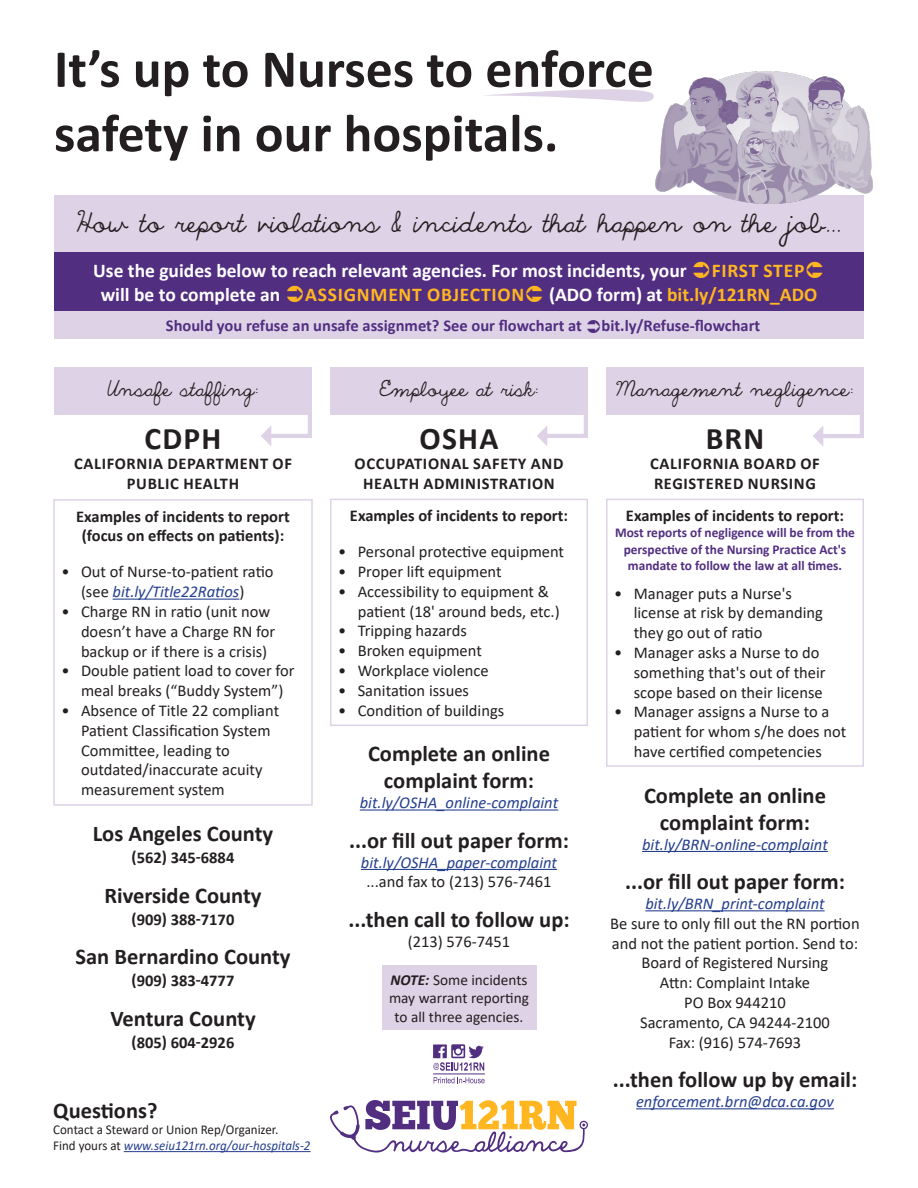
<style>
.page{position:relative;width:918px;height:1188px;background:#fff}
.page>*{position:absolute;margin:0;border:0;box-sizing:border-box;transform-origin:0 0}
.t1{font:700 53.7px/64.5px "Calibri";color:#231f20}
.t2{font:700 31.5px "Calibri";letter-spacing:.04em;color:#231f20}
.t3{font:24px "The Only Exception";color:#231f20}
.t4{font:700 22.5px/27px "Calibri";color:#231f20;text-align:center}
.t5{font:700 19.5px "Calibri";color:#fff}
.t6{font:700 19.5px "Calibri";letter-spacing:.04em;color:#ffb620}
.t7{font:700 19.5px "Calibri";color:#ffb620}
.t8{font:18px "The Only Exception";color:#231f20}
.t9{font:16.5px/19.8px "Calibri";color:#231f20}
.t10{font:700 16.5px/19.8px "Calibri";color:#231f20;text-align:center}
.t11{font:italic 16.5px "Calibri";color:#253f8e}
.t12{font:700 16.5px/19.8px "Calibri";letter-spacing:.04em;color:#231f20;text-align:center}
.t13{font:700 16.5px "Calibri";color:#522e81}
.t14{font:15.3px/18.3px "Calibri";color:#231f20;text-align:center}
.t15{font:700 13.5px/16.2px "Calibri";color:#522e81;text-align:center}
.t16{font:italic 13.5px "Calibri";color:#253f8e;scale:.96 1}
.t17{font:13.5px "Calibri";color:#231f20;scale:.96 1}
.s1{color:#fff}
.s2{font-style:italic;color:#253f8e}
.s3{font-style:normal;color:#231f20}
.s4{font-weight:700;font-style:italic}
</style>
<div class="page">
<div style="left:54px;top:195px;width:810px;height:57px;background:#ded2e6"></div>
<hr style="left:124px;top:1151px;width:187px;height:1px;background:#253f8e">
<hr style="left:433px;top:1074px;width:52px;height:1px;background:#522e81">
<svg style="left:434px;top:1077px;width:51px;height:6px"></svg>
<svg style="left:433px;top:1044px;width:51px;height:27px"></svg>
<svg style="left:330px;top:1100px;width:258px;height:53px"></svg>
<div style="left:606px;top:367px;width:258px;height:48px;background:#ded2e6"></div>
<div style="left:54px;top:367px;width:258px;height:48px;background:#ded2e6"></div>
<div style="left:330px;top:367px;width:258px;height:48px;background:#ded2e6"></div>
<hr style="left:113px;top:599px;width:126px;height:1px;background:#253f8e">
<div style="left:53px;top:499px;width:260px;height:307px;border:2px solid #ded2e6"></div>
<div style="left:330px;top:499px;width:258px;height:227px;border:2px solid #ded2e6"></div>
<div style="left:606px;top:499px;width:258px;height:268px;border:2px solid #ded2e6"></div>
<hr style="left:360px;top:809px;width:198px;height:2px;background:#253f8e">
<hr style="left:361px;top:869px;width:196px;height:1px;background:#253f8e">
<hr style="left:642px;top:851px;width:186px;height:1px;background:#253f8e">
<hr style="left:645px;top:910px;width:180px;height:1px;background:#253f8e">
<hr style="left:636px;top:1108px;width:198px;height:1px;background:#253f8e">
<div style="left:382px;top:965px;width:154px;height:65px;background:#ded2e6"></div>
<svg style="left:485px;top:89px;width:169px;height:13px"></svg>
<div style="left:54px;top:252px;width:810px;height:59px;background:#522e81"></div>
<img style="left:655px;top:71px;width:218px;height:133px">
<div style="left:54px;top:311px;width:810px;height:28px;background:#ded2e6"></div>
<svg style="left:261px;top:415px;width:51px;height:31px"></svg>
<svg style="left:537px;top:415px;width:51px;height:31px"></svg>
<svg style="left:813px;top:415px;width:51px;height:31px"></svg>
<p class="t1" style="left:54px;top:36px;width:601px">It’s up to Nurses to enforce safety in our hospitals.</p>
<p class="t3" style="left:77px;top:210px;width:766px">How to report violations &amp; incidents that happen on the job…</p>
<p class="t5" style="left:93px;top:256px;width:595px">Use the guides below to reach relevant agencies. For most incidents, your</p>
<p class="t6" style="left:712px;top:256px;width:94px">FIRST STEP</p>
<p class="t5" style="left:101px;top:280px;width:181px">will be to complete an</p>
<p class="t6" style="left:305px;top:280px;width:221px">ASSIGNMENT OBJECTION</p>
<p class="t7" style="left:549px;top:280px;width:270px"><span class="s1">(ADO form) at</span> bit.ly/121RN_ADO</p>
<p class="t13" style="left:166px;top:314px;width:596px">Should you refuse an unsafe assignmet? See our flowchart at bit.ly/Refuse-flowchart</p>
<p class="t8" style="left:107px;top:380px;width:153px">Unsafe staffing:</p>
<p class="t8" style="left:379px;top:380px;width:161px">Employee at risk:</p>
<p class="t8" style="left:616px;top:380px;width:239px">Management negligence:</p>
<p class="t2" style="left:145px;top:417px;width:78px">CDPH</p>
<p class="t12" style="left:74px;top:454px;width:219px">CALIFORNIA DEPARTMENT OF<br>PUBLIC HEALTH</p>
<p class="t10" style="left:76px;top:506px;width:215px">Examples of incidents to report (focus on effects on patients):</p>
<p class="t9" style="left:62px;top:562px;width:214px;text-align:center">• Out of Nurse-to-patient ratio (see <span class="s2">bit.ly/Title22Ratios</span>)</p>
<p class="t9" style="left:81px;top:601px;width:196px;text-indent:-20px">• Charge RN in ratio (unit now doesn’t have a Charge RN for backup or if there is a crisis)</p>
<p class="t9" style="left:62px;top:661px;width:235px;text-align:center">• Double patient load to cover for meal breaks (“Buddy System”)</p>
<p class="t9" style="left:81px;top:700px;width:200px;text-indent:-20px">• Absence of Title 22 compliant<br>Patient Classification System<br>Committee, leading to outdated/inaccurate acuity measurement system</p>
<p class="t4" style="left:93px;top:820px;width:182px">Los Angeles County</p>
<p class="t10" style="left:132px;top:848px;width:104px">(562) 345-6884</p>
<p class="t4" style="left:104px;top:882px;width:159px">Riverside County</p>
<p class="t10" style="left:132px;top:909px;width:104px">(909) 388-7170</p>
<p class="t4" style="left:75px;top:943px;width:217px">San Bernardino County</p>
<p class="t10" style="left:132px;top:971px;width:104px">(909) 383-4777</p>
<p class="t4" style="left:110px;top:1005px;width:147px">Ventura County</p>
<p class="t10" style="left:132px;top:1032px;width:104px">(805) 604-2926</p>
<p class="t4" style="left:53px;top:1096px;width:106px">Questions?</p>
<p class="t17" style="left:53px;top:1120px;width:236px">Contact a Steward or Union Rep/Organizer.</p>
<p class="t16" style="left:53px;top:1136px;width:270px"><span class="s3">Find yours at</span> www.seiu121rn.org/our-hospitals-2</p>
<p class="t2" style="left:420px;top:417px;width:80px">OSHA</p>
<p class="t12" style="left:355px;top:454px;width:210px">OCCUPATIONAL SAFETY AND<br>HEALTH ADMINISTRATION</p>
<p class="t10" style="left:350px;top:506px;width:220px">Examples of incidents to report:</p>
<p class="t9" style="left:338px;top:541px;width:227px">• Personal protective equipment</p>
<p class="t9" style="left:338px;top:561px;width:165px">• Proper lift equipment</p>
<p class="t9" style="left:358px;top:581px;width:203px;text-indent:-20px">• Accessibility to equipment &amp; patient (18' around beds, etc.)</p>
<p class="t9" style="left:338px;top:621px;width:130px">• Tripping hazards</p>
<p class="t9" style="left:338px;top:640px;width:145px">• Broken equipment</p>
<p class="t9" style="left:338px;top:660px;width:152px">• Workplace violence</p>
<p class="t9" style="left:338px;top:680px;width:132px">• Sanitation issues</p>
<p class="t9" style="left:338px;top:700px;width:168px">• Condition of buildings</p>
<p class="t4" style="left:368px;top:740px;width:183px">Complete an online complaint form:</p>
<p class="t11" style="left:360px;top:791px;width:200px">bit.ly/OSHA_online-complaint</p>
<p class="t4" style="left:349px;top:826px;width:221px">...or fill out paper form:</p>
<p class="t11" style="left:361px;top:851px;width:198px">bit.ly/OSHA_paper-complaint</p>
<p class="t9" style="left:366px;top:872px;width:187px">...and fax to (213) 576-7461</p>
<p class="t4" style="left:348px;top:906px;width:223px">...then call to follow up:</p>
<p class="t9" style="left:408px;top:931px;width:104px">(213) 576-7451</p>
<p class="t14" style="left:389px;top:970px;width:141px"><span class="s4">NOTE:</span> Some incidents may warrant reporting to all three agencies.</p>
<p class="t2" style="left:706px;top:417px;width:60px">BRN</p>
<p class="t12" style="left:650px;top:454px;width:171px;text-align:left">CALIFORNIA BOARD OF<br>REGISTERED NURSING</p>
<p class="t10" style="left:626px;top:506px;width:220px">Examples of incidents to report:</p>
<p class="t15" style="left:615px;top:525px;width:241px">Most reports of negligence will be from the perspective of the Nursing Practice Act's mandate to follow the law at all times.</p>
<p class="t9" style="left:634px;top:583px;width:191px;text-indent:-20px">• Manager puts a Nurse's license at risk by demanding they go out of ratio</p>
<p class="t9" style="left:634px;top:642px;width:193px;text-indent:-20px">• Manager asks a Nurse to do something that's out of their scope based on their license</p>
<p class="t9" style="left:634px;top:702px;width:214px;text-indent:-20px">• Manager assigns a Nurse to a patient for whom s/he does not have certified competencies</p>
<p class="t4" style="left:644px;top:782px;width:183px">Complete an online complaint form:</p>
<p class="t11" style="left:642px;top:833px;width:187px">bit.ly/BRN-online-complaint</p>
<p class="t4" style="left:625px;top:868px;width:221px">...or fill out paper form:</p>
<p class="t11" style="left:645px;top:892px;width:181px">bit.ly/BRN_print-complaint</p>
<p class="t9" style="left:610px;top:913px;width:251px">Be sure to only fill out the RN portion and not the patient portion. Send to:</p>
<p class="t9" style="left:642px;top:953px;width:188px">Board of Registered Nursing</p>
<p class="t9" style="left:660px;top:972px;width:152px">Attn: Complaint Intake</p>
<p class="t9" style="left:684px;top:992px;width:103px">PO Box 944210</p>
<p class="t9" style="left:640px;top:1012px;width:191px">Sacramento, CA 94244-2100</p>
<p class="t9" style="left:669px;top:1032px;width:134px">Fax: (916) 574-7693</p>
<p class="t4" style="left:613px;top:1066px;width:246px">...then follow up by email:</p>
<p class="t11" style="left:636px;top:1090px;width:199px">enforcement.brn@dca.ca.gov</p>
</div>
